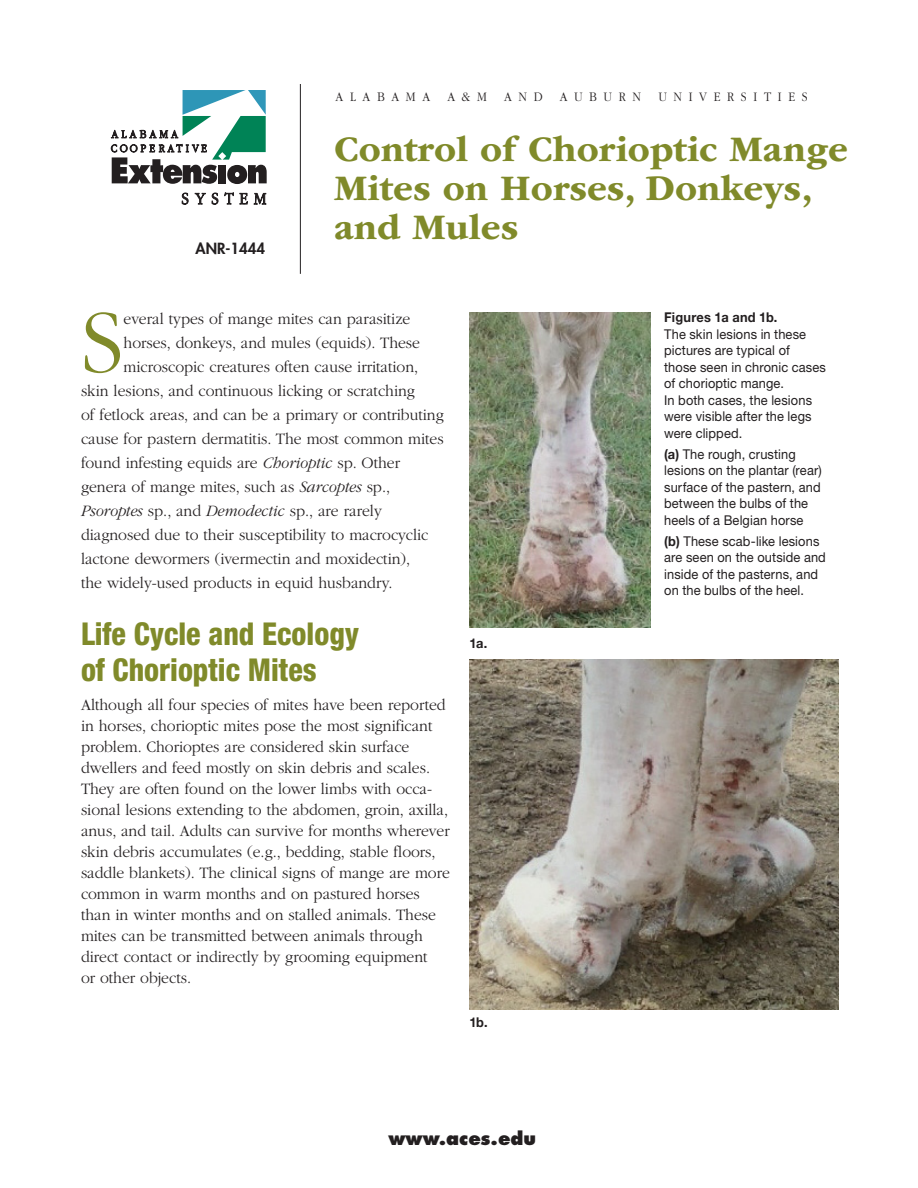
<style>
.page{position:relative;width:918px;height:1188px;background:#fff}
.page>*{position:absolute;margin:0;border:0;box-sizing:border-box;transform-origin:0 0}
.dropcap_text{font:300 93.6px "ITC Garamond Std";color:#808a2a;scale:.95 1}
.title_2_lines{font:700 37.5px/39px "ITC Garamond Std";color:#808a2a}
.level_1{font:800 condensed 31.5px/36px "Helvetica Neue LT Std";color:#808a2a;scale:.95 1}
.t1{font:800 18px "Futura Std";color:#231f20}
.text{font:300 16.5px/21px "ITC Garamond Std";color:#231f20;scale:.95 1}
.dropcap_text-2{font:300 16.5px "ITC Garamond Std";color:#231f20;scale:.95 1}
.t2{font:800 15px "Futura Std";color:#231f20}
.cutline{font:13.5px/16.5px "Helvetica Neue LT Std";letter-spacing:.01em;color:#231f20;scale:.95 1}
.t3{font:300 13.5px "ITC Garamond Std";letter-spacing:.55em;color:#231f20;scale:.9 1}
.cutline-2{font:700 13.5px "Helvetica Neue LT Std";color:#231f20;scale:.95 1}
.s1{font-style:italic}
.s2{font-weight:700}
</style>
<div class="page">
<svg style="left:111px;top:90px;width:156px;height:115px"></svg>
<hr style="left:300px;top:84px;width:1px;height:190px;background:#231f20">
<img style="left:469px;top:312px;width:182px;height:316px">
<img style="left:469px;top:660px;width:369px;height:349px">
<p class="t3" style="left:336px;top:90px;width:107px">ALABAMA</p>
<p class="t3" style="left:447px;top:90px;width:45px">A&amp;M</p>
<p class="t3" style="left:504px;top:90px;width:44px">AND</p>
<p class="t3" style="left:560px;top:90px;width:92px">AUBURN</p>
<p class="t3" style="left:658px;top:90px;width:167px">UNIVERSITIES</p>
<p class="t2" style="left:196px;top:239px;width:71px">ANR-1444</p>
<p class="title_2_lines" style="left:334px;top:130px;width:515px">Control of Chorioptic Mange<br>Mites on Horses, Donkeys, and Mules</p>
<p class="dropcap_text" style="left:81px;top:292px;width:46px">S</p>
<p class="dropcap_text-2" style="left:124px;top:310px;width:303px">everal types of mange mites can parasitize</p>
<p class="dropcap_text-2" style="left:124px;top:334px;width:314px">horses, donkeys, and mules (equids). These</p>
<p class="dropcap_text-2" style="left:124px;top:358px;width:312px">microscopic creatures often cause irritation,</p>
<p class="dropcap_text-2" style="left:81px;top:382px;width:353px">skin lesions, and continuous licking or scratching</p>
<p class="dropcap_text-2" style="left:81px;top:406px;width:383px">of fetlock areas, and can be a primary or contributing</p>
<p class="dropcap_text-2" style="left:81px;top:430px;width:383px">cause for pastern dermatitis. The most common mites</p>
<p class="dropcap_text-2" style="left:81px;top:454px;width:337px">found infesting equids are <span class="s1">Chorioptic</span> sp. Other</p>
<p class="dropcap_text-2" style="left:81px;top:478px;width:327px">genera of mange mites, such as <span class="s1">Sarcoptes</span> sp.,</p>
<p class="dropcap_text-2" style="left:81px;top:502px;width:318px"><span class="s1">Psoroptes</span> sp., and <span class="s1">Demodectic</span> sp., are rarely</p>
<p class="dropcap_text-2" style="left:81px;top:526px;width:367px">diagnosed due to their susceptibility to macrocyclic</p>
<p class="dropcap_text-2" style="left:81px;top:550px;width:348px">lactone dewormers (ivermectin and moxidectin),</p>
<p class="dropcap_text-2" style="left:81px;top:574px;width:329px">the widely-used products in equid husbandry.</p>
<p class="level_1" style="left:81px;top:615px;width:294px">Life Cycle and Ecology of Chorioptic Mites</p>
<p class="text" style="left:81px;top:694px;width:390px">Although all four species of mites have been reported in horses, chorioptic mites pose the most significant problem. Chorioptes are considered skin surface dwellers and feed mostly on skin debris and scales.<br>They are often found on the lower limbs with occa&shy;sional lesions extending to the abdomen, groin, axilla, anus, and tail. Adults can survive for months wherever skin debris accumulates (e.g., bedding, stable floors, saddle blankets). The clinical signs of mange are more common in warm months and on pastured horses than in winter months and on stalled animals. These mites can be transmitted between animals through direct contact or indirectly by grooming equipment<br>or other objects.</p>
<p class="cutline-2" style="left:469px;top:634px;width:20px">1a.</p>
<p class="cutline-2" style="left:469px;top:1014px;width:21px">1b.</p>
<p class="t1" style="left:389px;top:1127px;width:149px">www.aces.edu</p>
<p class="cutline" style="left:664px;top:309px;width:172px"><span class="s2">Figures 1a and 1b.<br></span>The skin lesions in these pictures are typical of<br>those seen in chronic cases of chorioptic mange.<br>In both cases, the lesions were visible after the legs were clipped.</p>
<p class="cutline" style="left:664px;top:445px;width:167px"><span class="s2">(a)</span> The rough, crusting lesions on the plantar (rear) surface of the pastern, and between the bulbs of the heels of a Belgian horse</p>
<p class="cutline" style="left:664px;top:532px;width:172px"><span class="s2">(b)</span> These scab-like lesions are seen on the outside and inside of the pasterns, and on the bulbs of the heel.</p>
</div>
